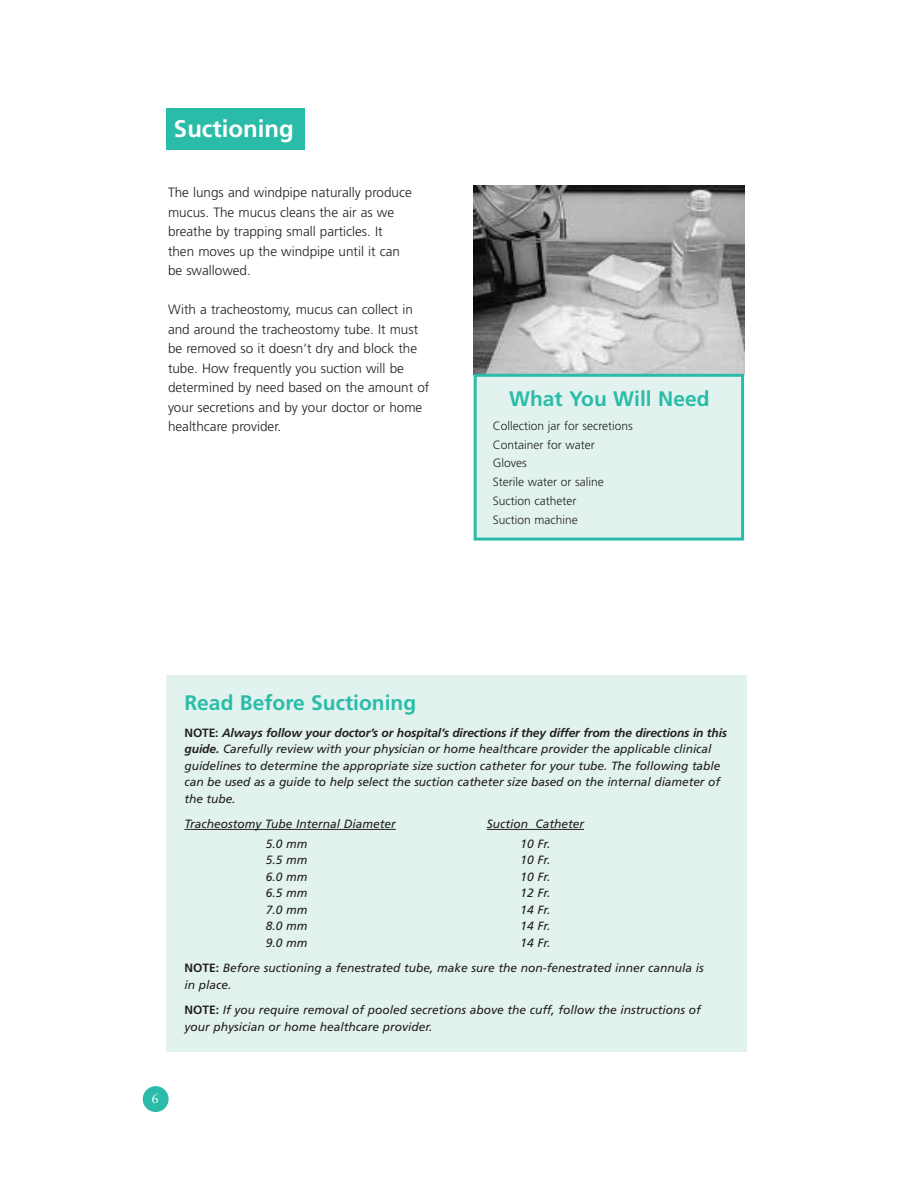
<style>
.page{position:relative;width:918px;height:1188px;background:#fff}
.page>*{position:absolute;margin:0;border:0;box-sizing:border-box;transform-origin:0 0}
.t1{font:700 24px "Frutiger";color:#fff}
.t2{font:700 21px "Frutiger";color:#2abca8}
.t3{font:300 13.5px/19.5px "Frutiger";color:#231f20}
.t4{font:13.5px "Sabon";color:#fff}
.t5{font:italic 12px/16.5px "Frutiger";color:#231f20}
.t6{font:300 12px/18.8px "Frutiger";color:#231f20}
.s1{font-weight:700;font-style:normal}
.s2{font-weight:700}
</style>
<div class="page">
<img style="left:474px;top:186px;width:270px;height:188px">
<div style="left:475px;top:375px;width:268px;height:164px;background:#e2f3ef"></div>
<div style="left:474px;top:374px;width:270px;height:167px;border:3px solid #2abca8"></div>
<div style="left:143px;top:1086px;width:26px;height:26px;background:#2abca8;border-radius:50%"></div>
<div style="left:166px;top:108px;width:139px;height:42px;background:#2abca8"></div>
<div style="left:166px;top:675px;width:581px;height:377px;background:#e2f3ef"></div>
<hr style="left:190px;top:829px;width:81px;height:1px;background:#231f20">
<hr style="left:271px;top:829px;width:52px;height:1px;background:#231f20">
<hr style="left:323px;top:829px;width:73px;height:1px;background:#231f20">
<hr style="left:487px;top:829px;width:97px;height:1px;background:#231f20">
<h1 class="t1" style="left:174px;top:119px;width:121px">Suctioning</h1>
<p class="t3" style="left:168px;top:184px;width:245px">The lungs and windpipe naturally produce mucus. The mucus cleans the air as we breathe by trapping small particles. It then moves up the windpipe until it can be swallowed.</p>
<p class="t3" style="left:168px;top:301px;width:263px">With a tracheostomy, mucus can collect in and around the tracheostomy tube. It must be removed so it doesn’t dry and block the tube. How frequently you suction will be determined by need based on the amount of your secretions and by your doctor or home healthcare provider.</p>
<h2 class="t2" style="left:509px;top:390px;width:202px">What You Will Need</h2>
<p class="t6" style="left:493px;top:417px;width:142px">Collection jar for secretions<br>Container for water<br>Gloves<br>Sterile water or saline<br>Suction catheter<br>Suction machine</p>
<p class="t4" style="left:152px;top:1092px;width:9px">6</p>
<h2 class="t2" style="left:184px;top:694px;width:233px">Read Before Suctioning</h2>
<p class="t5" style="left:184px;top:725px;width:544px"><span class="s1">NOTE:</span> <span class="s2">Always follow your doctor’s or hospital’s directions if they differ from the directions in this guide.</span> Carefully review with your physician or home healthcare provider the applicable clinical guidelines to determine the appropriate size suction catheter for your tube. The following table can be used as a guide to help select the suction catheter size based on the internal diameter of the tube.</p>
<p class="t5" style="left:184px;top:817px;width:213px">Tracheostomy Tube Internal Diameter</p>
<p class="t5" style="left:487px;top:817px;width:99px">Suction Catheter</p>
<p class="t5" style="left:266px;top:836px;width:43px">5.0 mm</p>
<p class="t5" style="left:521px;top:836px;width:31px">10 Fr.</p>
<p class="t5" style="left:266px;top:853px;width:43px">5.5 mm</p>
<p class="t5" style="left:521px;top:853px;width:31px">10 Fr.</p>
<p class="t5" style="left:266px;top:869px;width:43px">6.0 mm</p>
<p class="t5" style="left:521px;top:869px;width:31px">10 Fr.</p>
<p class="t5" style="left:266px;top:886px;width:43px">6.5 mm</p>
<p class="t5" style="left:521px;top:886px;width:31px">12 Fr.</p>
<p class="t5" style="left:266px;top:902px;width:43px">7.0 mm</p>
<p class="t5" style="left:521px;top:902px;width:31px">14 Fr.</p>
<p class="t5" style="left:266px;top:919px;width:43px">8.0 mm</p>
<p class="t5" style="left:521px;top:919px;width:31px">14 Fr.</p>
<p class="t5" style="left:266px;top:935px;width:43px">9.0 mm</p>
<p class="t5" style="left:185px;top:931px;width:521px;line-height:25.5px;text-indent:336px">14 Fr.<br><span class="s1">NOTE:</span> Before suctioning a fenestrated tube, make sure the non-fenestrated inner cannula is</p>
<p class="t5" style="left:185px;top:973px;width:518px;line-height:25.5px">in place.<br><span class="s1">NOTE:</span> If you require removal of pooled secretions above the cuff, follow the instructions of</p>
<p class="t5" style="left:185px;top:1019px;width:249px">your physician or home healthcare provider.</p>
</div>
